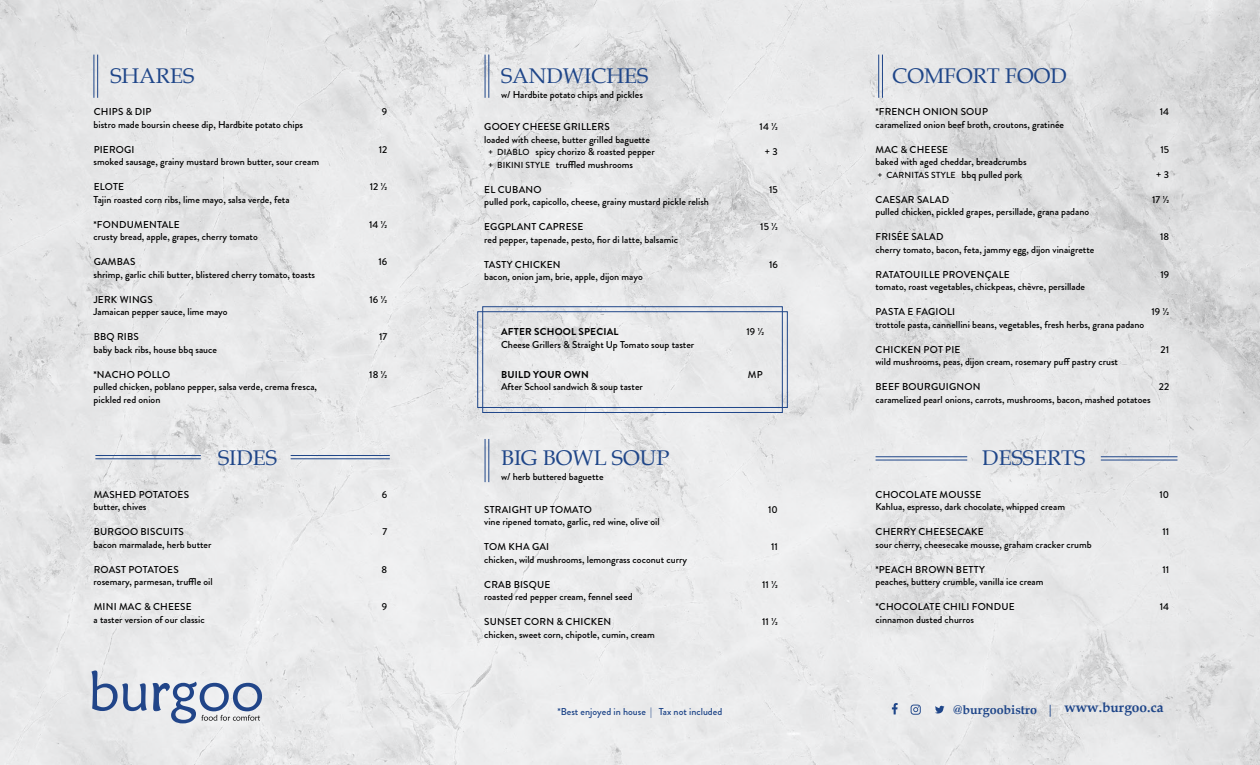
<style>
.page{position:relative;width:1260px;height:765px;background:#fff}
.page>*{position:absolute;margin:0;border:0;box-sizing:border-box;transform-origin:0 0}
.t1{font:21.25px "Book Antiqua";color:#1f4689}
.t2{font:700 12.5px "Book Antiqua";color:#1f4689}
.t3{font:500 10px/12.5px "Brandon Grotesque";color:#000;text-align:center}
.t4{font:500 10px "Brandon Grotesque";letter-spacing:.02em;color:#000}
.t5{font:500 10px "Brandon Grotesque";color:#1f4689}
.t6{font:700 10px "Brandon Grotesque";letter-spacing:.02em;color:#000}
.t7{font:500 8.75px "Brandon Grotesque";letter-spacing:.02em;color:#000}
.s1{font-size:8.75px}
.s2{font-size:10px}
.s3{font-weight:400}
.s4{font-size:13.75px}
</style>
<div class="page">
<img style="left:0;top:0;width:1260px;height:765px">
<div style="left:477px;top:311px;width:311px;height:97px;border:1px solid #1f4689"></div>
<div style="left:482px;top:306px;width:301px;height:107px;border:1px solid #1f4689"></div>
<svg style="left:91px;top:670px;width:171px;height:53px"></svg>
<svg style="left:892px;top:703px;width:6px;height:11px"></svg>
<svg style="left:911px;top:705px;width:10px;height:10px"></svg>
<svg style="left:935px;top:706px;width:9px;height:8px"></svg>
<hr style="left:488px;top:55px;width:1px;height:43px;background:#1f4689">
<hr style="left:485px;top:55px;width:1px;height:43px;background:#1f4689">
<hr style="left:488px;top:439px;width:1px;height:43px;background:#1f4689">
<hr style="left:485px;top:439px;width:1px;height:43px;background:#1f4689">
<hr style="left:97px;top:55px;width:1px;height:43px;background:#1f4689">
<hr style="left:94px;top:55px;width:1px;height:43px;background:#1f4689">
<hr style="left:882px;top:55px;width:1px;height:43px;background:#1f4689">
<hr style="left:878px;top:55px;width:1px;height:43px;background:#1f4689">
<hr style="left:291px;top:455px;width:99px;height:1px;background:#1f4689">
<hr style="left:291px;top:458px;width:99px;height:1px;background:#1f4689">
<hr style="left:95px;top:455px;width:106px;height:1px;background:#1f4689">
<hr style="left:95px;top:458px;width:106px;height:1px;background:#1f4689">
<hr style="left:1101px;top:456px;width:77px;height:1px;background:#1f4689">
<hr style="left:1101px;top:460px;width:77px;height:1px;background:#1f4689">
<hr style="left:876px;top:456px;width:91px;height:1px;background:#1f4689">
<hr style="left:876px;top:460px;width:91px;height:1px;background:#1f4689">
<h1 class="t1" style="left:110px;top:61px;width:85px">SHARES</h1>
<p class="t4" style="left:94px;top:105px;width:59px">CHIPS &amp; DIP</p>
<p class="t3" style="left:382px;top:106px;width:7px">9</p>
<p class="t3" style="left:94px;top:118px;width:211px">bistro made boursin cheese dip, Hardbite potato chips</p>
<p class="t4" style="left:94px;top:143px;width:42px">PIEROGI</p>
<p class="t3" style="left:379px;top:143px;width:10px">12</p>
<p class="t3" style="left:94px;top:156px;width:227px">smoked sausage, grainy mustard brown butter, sour cream</p>
<p class="t3" style="left:94px;top:181px;width:32px">ELOTE</p>
<p class="t3" style="left:370px;top:181px;width:19px">12 1/2</p>
<p class="t3" style="left:94px;top:193px;width:198px">Tajin roasted corn ribs, lime mayo, salsa verde, feta</p>
<p class="t4" style="left:94px;top:218px;width:88px">*FONDUMENTALE</p>
<p class="t3" style="left:369px;top:218px;width:20px">14 1/2</p>
<p class="t3" style="left:94px;top:231px;width:166px">crusty bread, apple, grapes, cherry tomato</p>
<p class="t3" style="left:94px;top:256px;width:43px">GAMBAS</p>
<p class="t3" style="left:379px;top:256px;width:10px">16</p>
<p class="t3" style="left:94px;top:268px;width:223px">shrimp, garlic chili butter, blistered cherry tomato, toasts</p>
<p class="t4" style="left:94px;top:293px;width:61px">JERK WINGS</p>
<p class="t3" style="left:370px;top:293px;width:19px">16 1/2</p>
<p class="t3" style="left:94px;top:306px;width:136px">Jamaican pepper sauce, lime mayo</p>
<p class="t3" style="left:94px;top:331px;width:47px">BBQ RIBS</p>
<p class="t3" style="left:379px;top:331px;width:10px">17</p>
<p class="t3" style="left:94px;top:343px;width:125px">baby back ribs, house bbq sauce</p>
<p class="t4" style="left:94px;top:368px;width:78px">*NACHO POLLO</p>
<p class="t3" style="left:369px;top:368px;width:20px">18 1/2</p>
<p class="t3" style="left:94px;top:381px;width:225px;text-align:left">pulled chicken, poblano pepper, salsa verde, crema fresca, pickled red onion</p>
<h1 class="t1" style="left:218px;top:443px;width:60px">SIDES</h1>
<p class="t4" style="left:94px;top:488px;width:97px">MASHED POTATOES</p>
<p class="t3" style="left:382px;top:488px;width:7px">6</p>
<p class="t3" style="left:94px;top:501px;width:54px">butter, chives</p>
<p class="t4" style="left:94px;top:525px;width:92px">BURGOO BISCUITS</p>
<p class="t3" style="left:383px;top:526px;width:6px">7</p>
<p class="t3" style="left:94px;top:538px;width:119px">bacon marmalade, herb butter</p>
<p class="t4" style="left:94px;top:563px;width:87px">ROAST POTATOES</p>
<p class="t3" style="left:382px;top:563px;width:7px">8</p>
<p class="t3" style="left:94px;top:576px;width:121px">rosemary, parmesan, truffle oil</p>
<p class="t4" style="left:94px;top:600px;width:100px">MINI MAC &amp; CHEESE</p>
<p class="t3" style="left:382px;top:601px;width:7px">9</p>
<p class="t3" style="left:94px;top:613px;width:113px">a taster version of our classic</p>
<h1 class="t1" style="left:501px;top:61px;width:149px">SANDWICHES</h1>
<p class="t3" style="left:501px;top:88px;width:143px">w/ Hardbite potato chips and pickles</p>
<p class="t4" style="left:484px;top:120px;width:127px">GOOEY CHEESE GRILLERS</p>
<p class="t3" style="left:760px;top:121px;width:20px">14 1/2</p>
<p class="t3" style="left:484px;top:133px;width:172px">loaded with cheese, butter grilled baguette <span class="s1">+ DIABLO</span> spicy chorizo &amp; roasted pepper</p>
<p class="t3" style="left:765px;top:146px;width:15px">+ 3</p>
<p class="t3" style="left:488px;top:158px;width:147px"><span class="s1">+ BIKINI STYLE</span> truffled mushrooms</p>
<p class="t4" style="left:484px;top:183px;width:59px">EL CUBANO</p>
<p class="t3" style="left:769px;top:183px;width:10px">15</p>
<p class="t3" style="left:484px;top:196px;width:226px">pulled pork, capicollo, cheese, grainy mustard pickle relish</p>
<p class="t4" style="left:484px;top:220px;width:101px">EGGPLANT CAPRESE</p>
<p class="t3" style="left:760px;top:221px;width:19px">15 1/2</p>
<p class="t3" style="left:484px;top:233px;width:195px">red pepper, tapenade, pesto, fior di latte, balsamic</p>
<p class="t4" style="left:484px;top:258px;width:78px">TASTY CHICKEN</p>
<p class="t3" style="left:769px;top:258px;width:10px">16</p>
<p class="t3" style="left:484px;top:271px;width:160px">bacon, onion jam, brie, apple, dijon mayo</p>
<p class="t6" style="left:501px;top:325px;width:119px">AFTER SCHOOL SPECIAL</p>
<p class="t3" style="left:747px;top:326px;width:19px">19 1/2</p>
<p class="t3" style="left:501px;top:338px;width:195px">Cheese Grillers &amp; Straight Up Tomato soup taster</p>
<p class="t6" style="left:501px;top:368px;width:89px">BUILD YOUR OWN</p>
<p class="t3" style="left:748px;top:368px;width:16px">MP</p>
<p class="t3" style="left:501px;top:381px;width:143px">After School sandwich &amp; soup taster</p>
<h1 class="t1" style="left:501px;top:443px;width:170px">BIG BOWL SOUP</h1>
<p class="t3" style="left:501px;top:471px;width:104px">w/ herb buttered baguette</p>
<p class="t4" style="left:484px;top:503px;width:109px">STRAIGHT UP TOMATO</p>
<p class="t3" style="left:768px;top:503px;width:11px">10</p>
<p class="t3" style="left:484px;top:516px;width:177px">vine ripened tomato, garlic, red wine, olive oil</p>
<p class="t4" style="left:484px;top:540px;width:67px">TOM KHA GAI</p>
<p class="t3" style="left:771px;top:541px;width:8px">11</p>
<p class="t3" style="left:484px;top:553px;width:205px">chicken, wild mushrooms, lemongrass coconut curry</p>
<p class="t4" style="left:484px;top:578px;width:68px">CRAB BISQUE</p>
<p class="t3" style="left:762px;top:578px;width:17px">11 1/2</p>
<p class="t3" style="left:484px;top:591px;width:150px">roasted red pepper cream, fennel seed</p>
<p class="t4" style="left:484px;top:615px;width:129px">SUNSET CORN &amp; CHICKEN</p>
<p class="t3" style="left:762px;top:616px;width:17px">11 1/2</p>
<p class="t3" style="left:484px;top:628px;width:172px">chicken, sweet corn, chipotle, cumin, cream</p>
<p class="t5" style="left:557px;top:704px;width:166px">*Best enjoyed in house | Tax not included</p>
<h1 class="t1" style="left:892px;top:61px;width:176px">COMFORT FOOD</h1>
<p class="t4" style="left:875px;top:105px;width:114px">*FRENCH ONION SOUP</p>
<p class="t3" style="left:1160px;top:106px;width:11px">14</p>
<p class="t3" style="left:875px;top:118px;width:190px">caramelized onion beef broth, croutons, gratinée</p>
<p class="t4" style="left:876px;top:143px;width:74px">MAC &amp; CHEESE</p>
<p class="t3" style="left:1160px;top:143px;width:10px">15</p>
<p class="t3" style="left:875px;top:156px;width:153px">baked with aged cheddar, breadcrumbs</p>
<p class="t7" style="left:877px;top:169px;width:146px">+ CARNITAS STYLE <span class="s2">bbq pulled pork</span></p>
<p class="t3" style="left:1156px;top:168px;width:15px">+ 3</p>
<p class="t4" style="left:876px;top:193px;width:75px">CAESAR SALAD</p>
<p class="t3" style="left:1152px;top:193px;width:19px">17 1/2</p>
<p class="t3" style="left:875px;top:206px;width:215px">pulled chicken, pickled grapes, persillade, grana padano</p>
<p class="t4" style="left:876px;top:230px;width:69px">FRISÉE SALAD</p>
<p class="t3" style="left:1160px;top:231px;width:11px">18</p>
<p class="t3" style="left:875px;top:243px;width:220px">cherry tomato, bacon, feta, jammy egg, dijon vinaigrette</p>
<p class="t4" style="left:876px;top:268px;width:136px">RATATOUILLE PROVENÇALE</p>
<p class="t3" style="left:1160px;top:268px;width:10px">19</p>
<p class="t3" style="left:875px;top:281px;width:211px">tomato, roast vegetables, chickpeas, chèvre, persillade</p>
<p class="t4" style="left:876px;top:305px;width:81px">PASTA E FAGIOLI</p>
<p class="t3" style="left:1151px;top:306px;width:19px">19 1/2</p>
<p class="t3" style="left:875px;top:318px;width:270px">trottole pasta, cannellini beans, vegetables, fresh herbs, grana padano</p>
<p class="t4" style="left:876px;top:343px;width:86px">CHICKEN POT PIE</p>
<p class="t3" style="left:1161px;top:343px;width:10px">21</p>
<p class="t3" style="left:875px;top:356px;width:244px">wild mushrooms, peas, dijon cream, rosemary puff pastry crust</p>
<p class="t4" style="left:876px;top:380px;width:107px">BEEF BOURGUIGNON</p>
<p class="t3" style="left:1159px;top:381px;width:12px">22</p>
<p class="t3" style="left:875px;top:393px;width:277px">caramelized pearl onions, carrots, mushrooms, bacon, mashed potatoes</p>
<h1 class="t1" style="left:982px;top:443px;width:105px">DESSERTS</h1>
<p class="t4" style="left:876px;top:488px;width:107px">CHOCOLATE MOUSSE</p>
<p class="t3" style="left:1159px;top:488px;width:11px">10</p>
<p class="t3" style="left:875px;top:501px;width:191px">Kahlua, espresso, dark chocolate, whipped cream</p>
<p class="t4" style="left:876px;top:525px;width:110px">CHERRY CHEESECAKE</p>
<p class="t3" style="left:1162px;top:526px;width:8px">11</p>
<p class="t3" style="left:875px;top:538px;width:218px">sour cherry, cheesecake mousse, graham cracker crumb</p>
<p class="t4" style="left:875px;top:563px;width:111px">*PEACH BROWN BETTY</p>
<p class="t3" style="left:1162px;top:563px;width:8px">11</p>
<p class="t3" style="left:875px;top:576px;width:170px">peaches, buttery crumble, vanilla ice cream</p>
<p class="t4" style="left:875px;top:600px;width:141px">*CHOCOLATE CHILI FONDUE</p>
<p class="t3" style="left:1160px;top:601px;width:11px">14</p>
<p class="t3" style="left:875px;top:613px;width:100px">cinnamon dusted churros</p>
<p class="t2" style="left:953px;top:701px;width:212px">@burgoobistro <span class="s3">|</span> <span class="s4">www.burgoo.ca</span></p>
</div>
